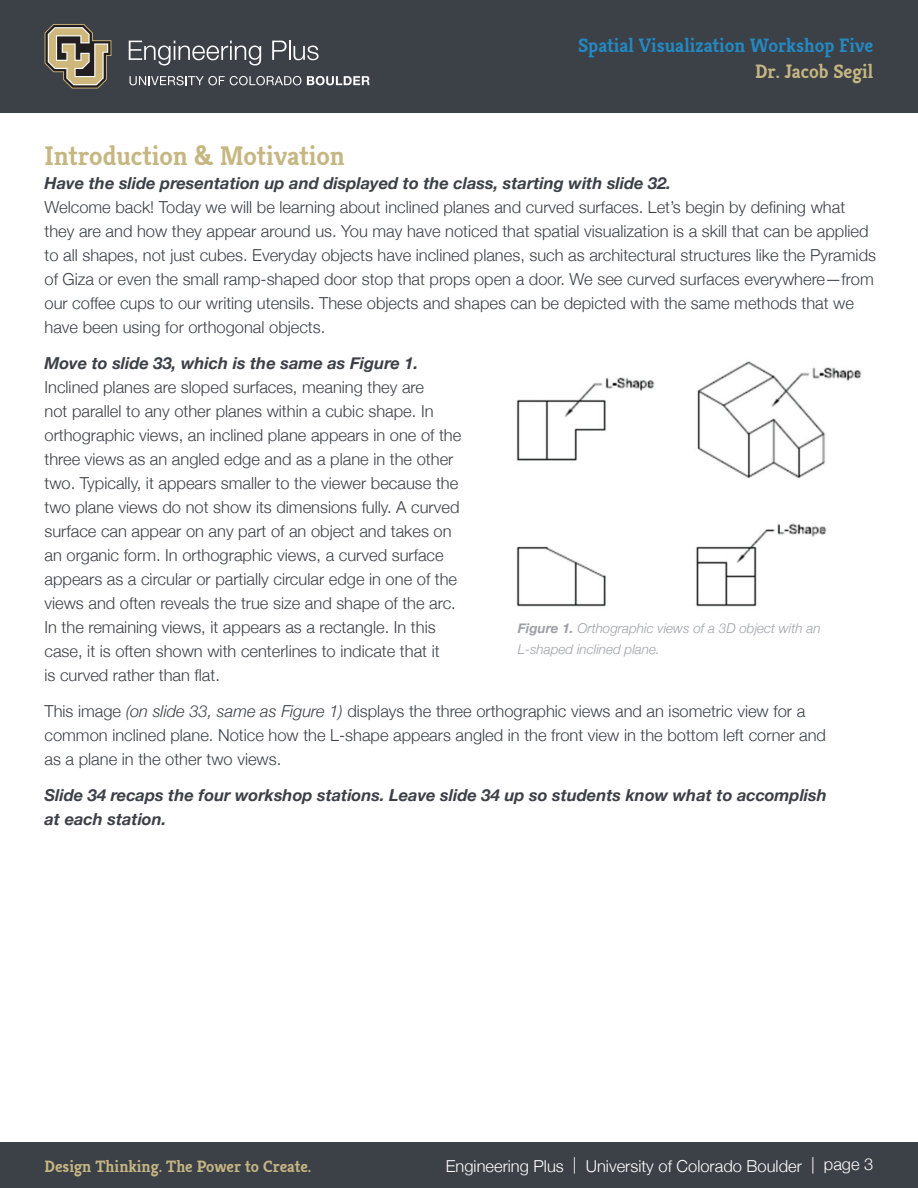
<style>
.page{position:relative;width:918px;height:1188px;background:#fff}
.page>*{position:absolute;margin:0;border:0;box-sizing:border-box;transform-origin:0 0}
.t1{font:700 27px "Kreon";letter-spacing:-.005em;color:#c6b682}
.t2{font:700 19.5px "Kreon";color:#2489c2}
.t3{font:700 19.5px "Kreon";color:#c6b682}
.t4{font:300 16.5px/24px "Helvetica Neue";color:#3c4047}
.t5{font:italic 700 16.5px/24px "Helvetica Neue";color:#3c4047}
.t6{font:300 16.5px "Helvetica Neue";color:#fff}
.t7{font:700 16.5px "Kreon";color:#c6b682}
.t8{font:italic 300 13.5px/21px "Helvetica Neue";color:#9ea1a7}
.s1{font-style:italic}
.s2{font-weight:700}
</style>
<div class="page">
<img style="left:516px;top:361px;width:346px;height:246px">
<div style="left:0;top:0;width:918px;height:112px;background:#3c4047"></div>
<div style="left:0;top:1142px;width:918px;height:46px;background:#3c4047"></div>
<svg style="left:45px;top:24px;width:66px;height:65px"></svg>
<svg style="left:129px;top:41px;width:132px;height:24px"></svg>
<svg style="left:272px;top:41px;width:47px;height:19px"></svg>
<svg style="left:130px;top:76px;width:171px;height:9px"></svg>
<svg style="left:307px;top:76px;width:63px;height:9px"></svg>
<p class="t2" style="left:578px;top:33px;width:297px">Spatial Visualization Workshop Five</p>
<p class="t3" style="left:755px;top:59px;width:120px">Dr. Jacob Segil</p>
<h1 class="t1" style="left:45px;top:139px;width:302px">Introduction &amp; Motivation</h1>
<p class="t5" style="left:45px;top:172px;width:628px">Have the slide presentation up and displayed to the class, starting with slide 32.</p>
<p class="t4" style="left:45px;top:194px;width:833px">Welcome back! Today we will be learning about inclined planes and curved surfaces. Let’s begin by defining what they are and how they appear around us. You may have noticed that spatial visualization is a skill that can be applied to all shapes, not just cubes. Everyday objects have inclined planes, such as architectural structures like the Pyramids of Giza or even the small ramp-shaped door stop that props open a door. We see curved surfaces everywhere—from our coffee cups to our writing utensils. These objects and shapes can be depicted with the same methods that we have been using for orthogonal objects.</p>
<p class="t5" style="left:45px;top:352px;width:375px">Move to slide 33, which is the same as Figure 1.</p>
<p class="t4" style="left:45px;top:374px;width:418px">Inclined planes are sloped surfaces, meaning they are<br>not parallel to any other planes within a cubic shape. In orthographic views, an inclined plane appears in one of the three views as an angled edge and as a plane in the other two. Typically, it appears smaller to the viewer because the two plane views do not show its dimensions fully. A curved surface can appear on any part of an object and takes on an organic form. In orthographic views, a curved surface appears as a circular or partially circular edge in one of the views and often reveals the true size and shape of the arc.<br>In the remaining views, it appears as a rectangle. In this case, it is often shown with centerlines to indicate that it<br>is curved rather than flat.</p>
<p class="t4" style="left:45px;top:698px;width:783px">This image <span class="s1">(on slide 33, same as Figure 1)</span> displays the three orthographic views and an isometric view for a common inclined plane. Notice how the L-shape appears angled in the front view in the bottom left corner and as a plane in the other two views.</p>
<p class="t5" style="left:45px;top:784px;width:784px">Slide 34 recaps the four workshop stations. Leave slide 34 up so students know what to accomplish at each station.</p>
<p class="t8" style="left:518px;top:617px;width:304px"><span class="s2">Figure 1.</span> Orthographic views of a 3D object with an<br>L-shaped inclined plane.</p>
<p class="t7" style="left:45px;top:1155px;width:268px">Design Thinking. The Power to Create.</p>
<p class="t6" style="left:446px;top:1152px;width:429px">Engineering Plus | University of Colorado Boulder | page 3</p>
</div>
